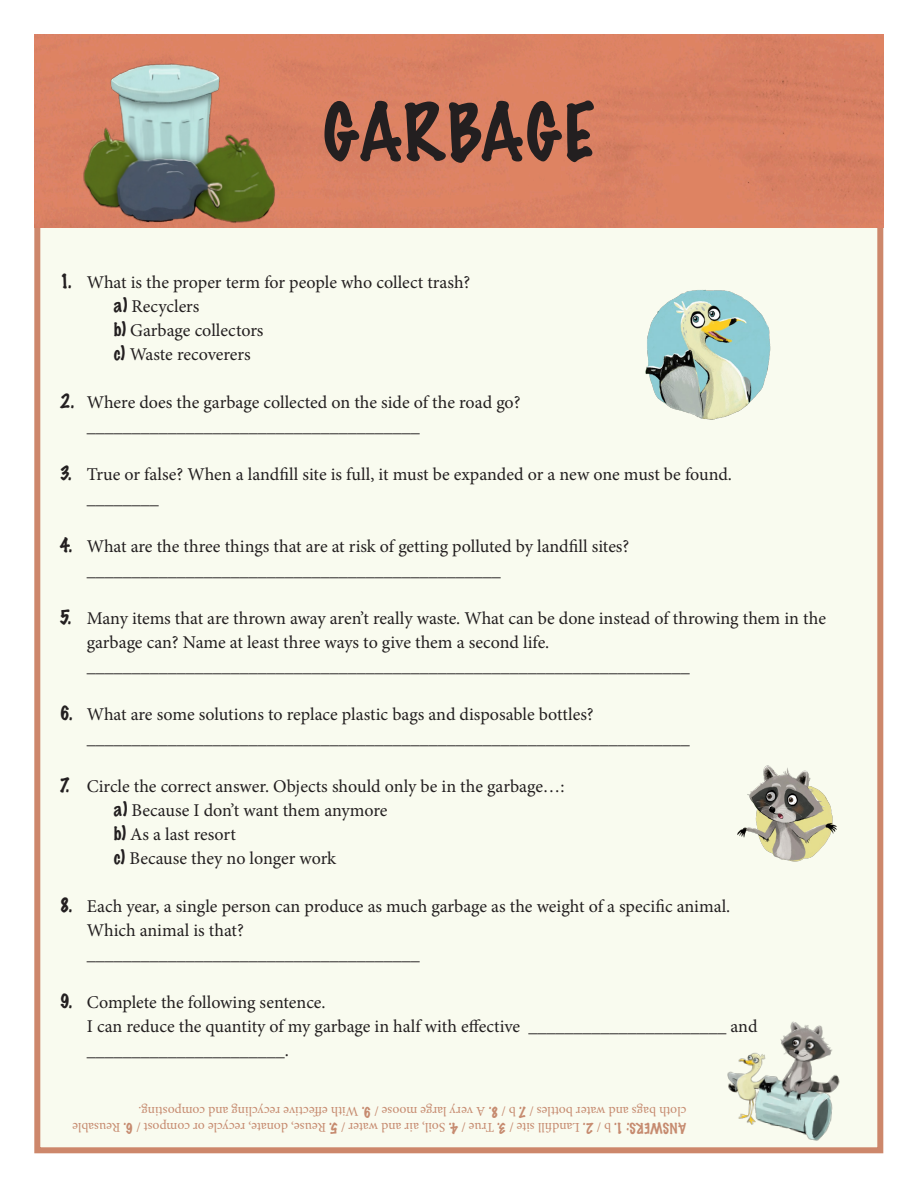
<style>
.page{position:relative;width:918px;height:1188px;background:#fff}
.page>*{position:absolute;margin:0;border:0;box-sizing:border-box;transform-origin:0 0}
.t1{font:100 72px "Marker Felt";letter-spacing:.01em;color:#231f20}
.t2{font:18px/24px "Minion Pro";letter-spacing:-.005em;color:#231f20}
.t3{font:13.5px/16.2px "Minion Pro";color:#c68b70}
.s1{font-family:"Marker Felt";font-weight:100}
</style>
<div class="page">
<div style="left:34px;top:34px;width:849px;height:1119px;background:#f9fbef;border:6px solid #cd876b"></div>
<div style="left:34px;top:34px;width:849px;height:194px;background:#db8363"></div>
<img style="left:645px;top:289px;width:126px;height:131px">
<img style="left:53px;top:51px;width:231px;height:177px">
<img style="left:714px;top:1021px;width:149px;height:133px">
<img style="left:737px;top:765px;width:100px;height:97px">
<p class="t1" style="left:323px;top:75px;width:273px">GARBAGE</p>
<p class="t2" style="left:60px;top:270px;width:412px"><span class="s1">1.</span> What is the proper term for people who collect trash?</p>
<p class="t2" style="left:114px;top:294px;width:87px"><span class="s1">a)</span> Recyclers</p>
<p class="t2" style="left:114px;top:318px;width:151px"><span class="s1">b)</span> Garbage collectors</p>
<p class="t2" style="left:114px;top:342px;width:138px"><span class="s1">c)</span> Waste recoverers</p>
<p class="t2" style="left:87px;top:390px;width:435px;text-indent:-27px"><span class="s1">2.</span> Where does the garbage collected on the side of the road go? _____________________________________</p>
<p class="t2" style="left:87px;top:462px;width:647px;text-indent:-27px"><span class="s1">3.</span> True or false? When a landfill site is full, it must be expanded or a new one must be found. ________</p>
<p class="t2" style="left:87px;top:534px;width:544px;text-indent:-27px"><span class="s1">4.</span> What are the three things that are at risk of getting polluted by landfill sites? ______________________________________________</p>
<p class="t2" style="left:87px;top:606px;width:741px;text-indent:-27px"><span class="s1">5.</span> Many items that are thrown away aren’t really waste. What can be done instead of throwing them in the garbage can? Name at least three ways to give them a second life. ___________________________________________________________________</p>
<p class="t2" style="left:87px;top:702px;width:604px;text-indent:-27px"><span class="s1">6.</span> What are some solutions to replace plastic bags and disposable bottles? ___________________________________________________________________</p>
<p class="t2" style="left:60px;top:774px;width:506px"><span class="s1">7.</span> Circle the correct answer. Objects should only be in the garbage…:</p>
<p class="t2" style="left:114px;top:798px;width:275px"><span class="s1">a)</span> Because I don’t want them anymore</p>
<p class="t2" style="left:114px;top:822px;width:124px"><span class="s1">b)</span> As a last resort</p>
<p class="t2" style="left:114px;top:846px;width:224px"><span class="s1">c)</span> Because they no longer work</p>
<p class="t2" style="left:87px;top:894px;width:645px;text-indent:-27px"><span class="s1">8.</span> Each year, a single person can produce as much garbage as the weight of a specific animal.<br>Which animal is that?<br>_____________________________________</p>
<p class="t2" style="left:87px;top:990px;width:672px;text-indent:-27px"><span class="s1">9.</span> Complete the following sentence.<br>I can reduce the quantity of my garbage in half with effective ______________________ and ______________________.</p>
<p class="t3" style="left:686px;top:1136px;width:615px;rotate:-180deg"><span class="s1">ANSWERS: 1.</span> b / <span class="s1">2.</span> Landfill site / <span class="s1">3.</span> True / <span class="s1">4.</span> Soil, air and water / <span class="s1">5.</span> Reuse, donate, recycle or compost / <span class="s1">6.</span> Reusable cloth bags and water bottles / <span class="s1">7.</span> b / <span class="s1">8.</span> A very large moose / <span class="s1">9.</span> With effective recycling and composting.</p>
</div>
